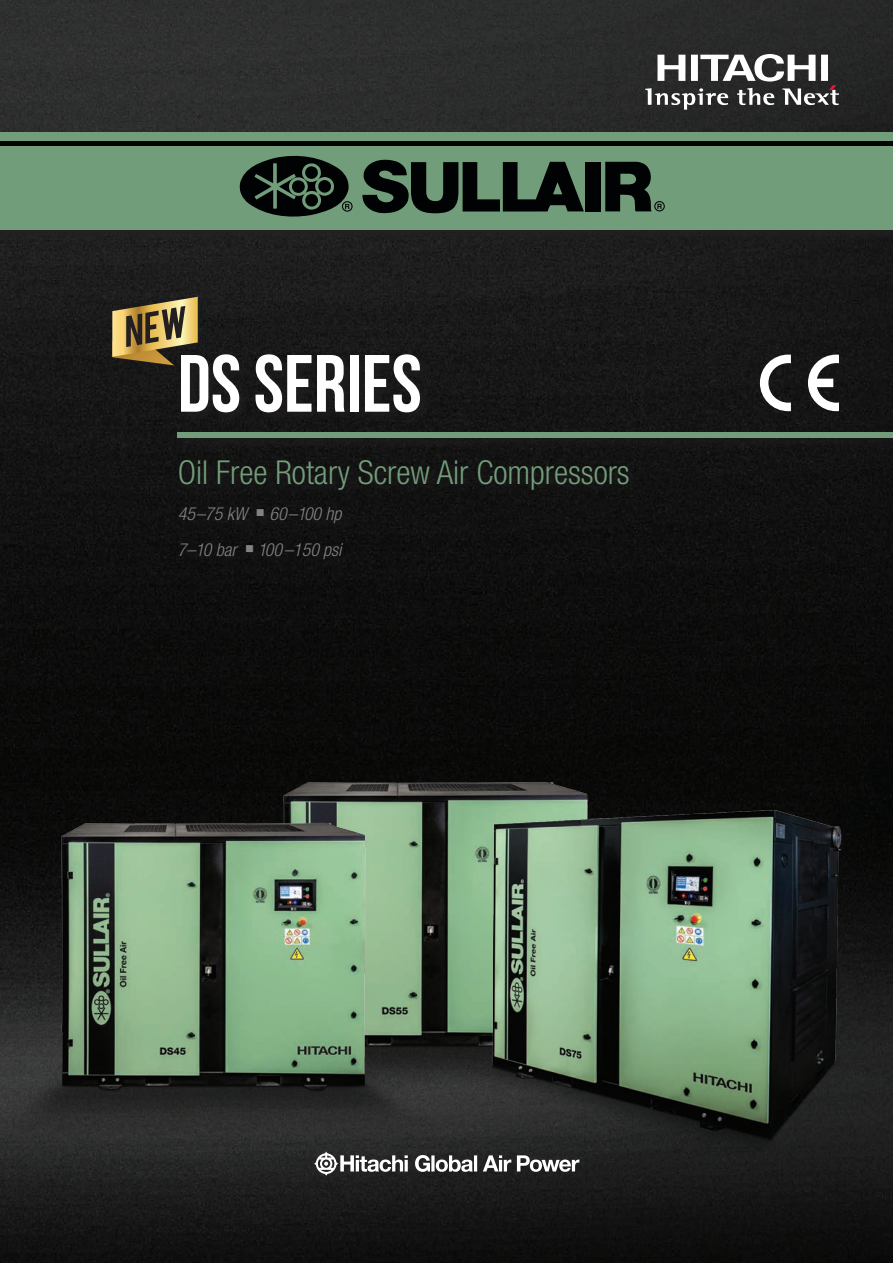
<style>
.page{position:relative;width:893px;height:1263px;background:#fff}
.page>*{position:absolute;margin:0;border:0;box-sizing:border-box;transform-origin:0 0}
.t1{font:700 81px "Bebas Neue";color:#fff}
.t2{font:300 condensed 33px "Helvetica Neue LT Std";color:#729d7a}
.t3{font:italic 300 condensed 18px "Helvetica Neue LT Std";color:#808285}
</style>
<div class="page">
<img style="left:0;top:0;width:893px;height:1263px">
<div style="left:175px;top:429px;width:718px;height:22px;background:#231f20;opacity:.75"></div>
<div style="left:178px;top:433px;width:715px;height:5px;background:#729d7a"></div>
<div style="left:177px;top:352px;width:463px;height:219px;background:#151414"></div>
<div style="left:0;top:131px;width:893px;height:112px;background:#231f20"></div>
<div style="left:0;top:146px;width:893px;height:83px;background:#729d7a"></div>
<div style="left:0;top:132px;width:893px;height:9px;background:#729d7a"></div>
<div style="left:0;top:141px;width:893px;height:5px;background:#010203"></div>
<svg style="left:605px;top:162px;width:60px;height:49px"></svg>
<svg style="left:362px;top:159px;width:222px;height:55px"></svg>
<svg style="left:239px;top:155px;width:114px;height:62px"></svg>
<div style="left:586px;top:162px;width:15px;height:49px;background:#010203"></div>
<div style="left:208px;top:719px;width:458px;height:40px;background:#0a0a09"></div>
<img style="left:0;top:759px;width:346px;height:429px">
<img style="left:346px;top:747px;width:547px;height:516px">
<svg style="left:314px;top:1151px;width:265px;height:25px"></svg>
<svg style="left:645px;top:54px;width:194px;height:56px"></svg>
<svg style="left:760px;top:355px;width:79px;height:56px"></svg>
<div style="left:112px;top:296px;width:89px;height:73px;background:#1a1a1a"></div>
<svg style="left:112px;top:297px;width:86px;height:68px"></svg>
<p class="t1" style="left:178px;top:339px;width:246px">DS SERIES</p>
<p class="t2" style="left:178px;top:453px;width:453px">Oil Free Rotary Screw Air Compressors</p>
<p class="t3" style="left:178px;top:503px;width:165px">45–75 kW ■ 60–100 hp</p>
<p class="t3" style="left:178px;top:539px;width:165px">7–10 bar ■ 100–150 psi</p>
</div>
